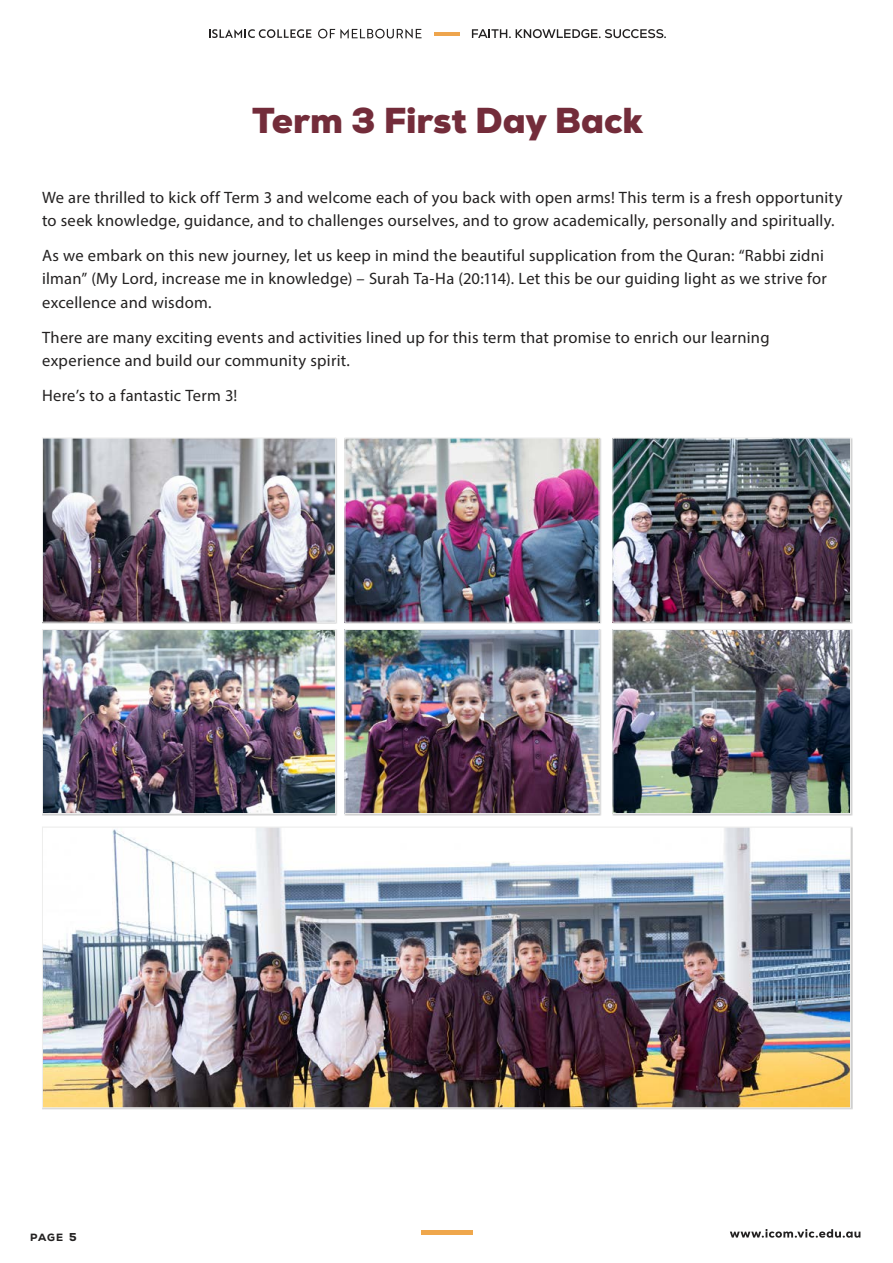
<style>
.page{position:relative;width:893px;height:1263px;background:#fff}
.page>*{position:absolute;margin:0;border:0;box-sizing:border-box;transform-origin:0 0}
.t1{font:900 36px "Nexa";letter-spacing:-.005em;color:#732c3a}
.t2{font:16.5px/23.2px "Myriad Pro";letter-spacing:.015em;color:#232121}
.t3{font:800 10.5px "Nexa";color:#232121}
.s1{font-size:11.4px}
</style>
<div class="page">
<svg style="left:730px;top:1229px;width:130px;height:9px"></svg>
<hr style="left:434px;top:32px;width:26px;height:3px;background:#eea54d">
<svg style="left:209px;top:29px;width:102px;height:9px"></svg>
<svg style="left:318px;top:29px;width:104px;height:9px"></svg>
<svg style="left:472px;top:29px;width:194px;height:9px"></svg>
<div style="left:421px;top:1230px;width:51px;height:5px;background:#efa74c"></div>
<img style="left:44px;top:631px;width:290px;height:181px">
<div style="left:42px;top:629px;width:294px;height:185px;border:1px solid #eeeeed"></div>
<img style="left:44px;top:440px;width:290px;height:181px">
<div style="left:42px;top:438px;width:294px;height:185px;border:1px solid #eeeeed"></div>
<img style="left:44px;top:829px;width:805px;height:277px">
<img style="left:346px;top:631px;width:252px;height:181px">
<div style="left:344px;top:629px;width:256px;height:185px;border:1px solid #eeeeed"></div>
<img style="left:346px;top:440px;width:252px;height:181px">
<div style="left:344px;top:438px;width:256px;height:185px;border:1px solid #eeeeed"></div>
<img style="left:614px;top:440px;width:235px;height:181px">
<div style="left:612px;top:438px;width:239px;height:185px;border:1px solid #eeeeed"></div>
<img style="left:614px;top:631px;width:235px;height:181px">
<div style="left:612px;top:629px;width:239px;height:185px;border:1px solid #eeeeed"></div>
<h1 class="t1" style="left:252px;top:97px;width:392px">Term 3 First Day Back</h1>
<p class="t2" style="left:42px;top:185px;width:802px">We are thrilled to kick off Term 3 and welcome each of you back with open arms! This term is a fresh opportunity to seek knowledge, guidance, and to challenges ourselves, and to grow academically, personally and spiritually.</p>
<p class="t2" style="left:42px;top:244px;width:786px">As we embark on this new journey, let us keep in mind the beautiful supplication from the Quran: “Rabbi zidni ilman” (My Lord, increase me in knowledge) – Surah Ta-Ha (20:114). Let this be our guiding light as we strive for excellence and wisdom.</p>
<p class="t2" style="left:42px;top:325px;width:729px">There are many exciting events and activities lined up for this term that promise to enrich our learning experience and build our community spirit.</p>
<p class="t2" style="left:42px;top:384px;width:197px">Here’s to a fantastic Term 3!</p>
<p class="t3" style="left:30px;top:1230px;width:48px">page <span class="s1">5</span></p>
</div>
